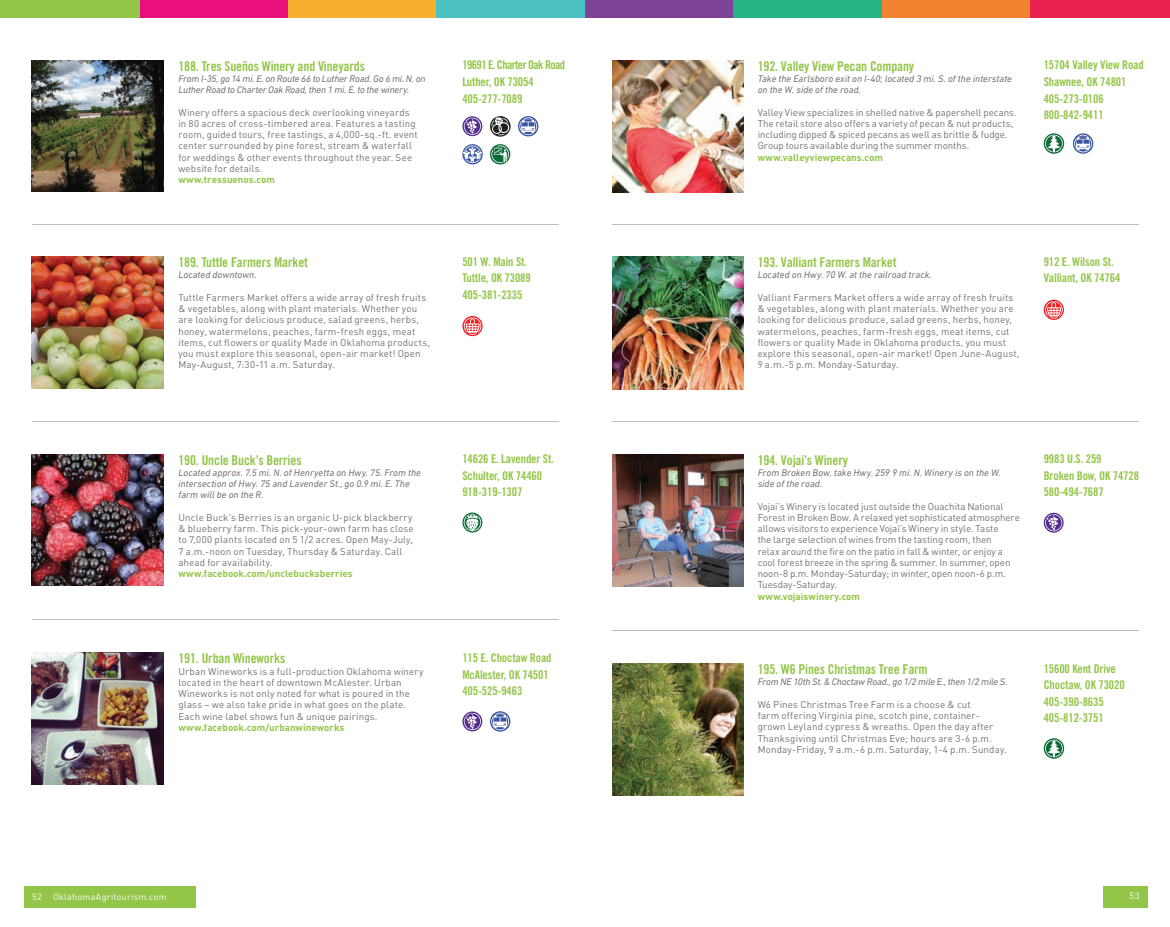
<style>
.page{position:relative;width:1170px;height:927px;background:#fff}
.page>*{position:absolute;margin:0;border:0;box-sizing:border-box;transform-origin:0 0}
.t1{font:13.5px "Trade Gothic Bold Cond Twenty";letter-spacing:-.01em;color:#93c548}
.t2{font:12px/16.5px "Trade Gothic Bold Cond Twenty";letter-spacing:-.01em;color:#93c548}
.t3{font:9.75px/11.2px "DIN";letter-spacing:.015em;color:#776f70}
.t4{font:9.75px/11.2px "DIN";letter-spacing:-.005em;color:#776f70}
.t5{font:italic 9.75px/11.2px "DIN Next LT Pro";color:#776f70}
.t6{font:700 9.75px "DIN";color:#93c548}
.t7{font:9px "DIN";letter-spacing:.03em;color:#fff}
</style>
<div class="page">
<div style="left:24px;top:886px;width:171px;height:22px;background:#93c548"></div>
<div style="left:1103px;top:886px;width:44px;height:22px;background:#93c548"></div>
<img style="left:32px;top:60px;width:131px;height:132px">
<img style="left:32px;top:454px;width:131px;height:131px">
<img style="left:32px;top:257px;width:131px;height:131px">
<hr style="left:32px;top:619px;width:526px;height:1px;background:#bcbdc0">
<hr style="left:612px;top:630px;width:526px;height:1px;background:#bcbdc0">
<hr style="left:32px;top:224px;width:526px;height:1px;background:#bcbdc0">
<hr style="left:612px;top:224px;width:526px;height:1px;background:#bcbdc0">
<hr style="left:32px;top:421px;width:526px;height:1px;background:#bcbdc0">
<hr style="left:612px;top:421px;width:526px;height:1px;background:#bcbdc0">
<svg style="left:462px;top:316px;width:20px;height:20px"></svg>
<svg style="left:464px;top:317px;width:17px;height:18px"></svg>
<svg style="left:518px;top:116px;width:20px;height:20px"></svg>
<svg style="left:519px;top:117px;width:18px;height:18px"></svg>
<svg style="left:1072px;top:133px;width:21px;height:21px"></svg>
<svg style="left:1074px;top:135px;width:17px;height:17px"></svg>
<svg style="left:490px;top:711px;width:20px;height:20px"></svg>
<svg style="left:491px;top:712px;width:18px;height:18px"></svg>
<svg style="left:1043px;top:133px;width:21px;height:21px"></svg>
<svg style="left:1045px;top:134px;width:17px;height:18px"></svg>
<svg style="left:1043px;top:738px;width:21px;height:21px"></svg>
<svg style="left:1045px;top:739px;width:17px;height:18px"></svg>
<svg style="left:462px;top:512px;width:20px;height:20px"></svg>
<svg style="left:463px;top:514px;width:18px;height:17px"></svg>
<svg style="left:462px;top:144px;width:20px;height:20px"></svg>
<svg style="left:463px;top:145px;width:19px;height:18px"></svg>
<svg style="left:490px;top:144px;width:20px;height:20px"></svg>
<svg style="left:491px;top:146px;width:18px;height:17px"></svg>
<svg style="left:462px;top:116px;width:20px;height:20px"></svg>
<svg style="left:464px;top:116px;width:17px;height:19px"></svg>
<svg style="left:462px;top:711px;width:20px;height:20px"></svg>
<svg style="left:464px;top:711px;width:17px;height:19px"></svg>
<svg style="left:1043px;top:513px;width:20px;height:20px"></svg>
<svg style="left:1045px;top:512px;width:17px;height:19px"></svg>
<svg style="left:490px;top:116px;width:20px;height:21px"></svg>
<svg style="left:491px;top:117px;width:18px;height:18px"></svg>
<img style="left:32px;top:653px;width:131px;height:131px">
<img style="left:612px;top:60px;width:132px;height:132px">
<img style="left:612px;top:257px;width:132px;height:132px">
<img style="left:612px;top:454px;width:132px;height:133px">
<svg style="left:1043px;top:300px;width:20px;height:20px"></svg>
<svg style="left:1045px;top:301px;width:17px;height:18px"></svg>
<img style="left:612px;top:664px;width:132px;height:131px">
<div style="left:0;top:0;width:141px;height:18px;background:#93c548"></div>
<div style="left:140px;top:0;width:149px;height:18px;background:#e90f7d"></div>
<div style="left:288px;top:0;width:150px;height:18px;background:#f8af30"></div>
<div style="left:436px;top:0;width:150px;height:18px;background:#4cc1c1"></div>
<div style="left:585px;top:0;width:149px;height:18px;background:#7d4396"></div>
<div style="left:733px;top:0;width:150px;height:18px;background:#25b585"></div>
<div style="left:881px;top:0;width:150px;height:18px;background:#f1822e"></div>
<div style="left:1030px;top:0;width:139px;height:18px;background:#e8214e"></div>
<h1 class="t1" style="left:178px;top:58px;width:188px">188. Tres Sueños Winery and Vineyards</h1>
<p class="t5" style="left:178px;top:73px;width:249px">From I-35, go 14 mi. E. on Route 66 to Luther Road. Go 6 mi. N. on<br>Luther Road to Charter Oak Road, then 1 mi. E. to the winery.</p>
<p class="t3" style="left:178px;top:106px;width:241px">Winery offers a spacious deck overlooking vineyards in 80 acres of cross-timbered area. Features a tasting room, guided tours, free tastings, a 4,000-sq.-ft. event center surrounded by pine forest, stream &amp; waterfall for weddings &amp; other events throughout the year. See website for details.</p>
<p class="t6" style="left:178px;top:173px;width:98px">www.tressuenos.com</p>
<h1 class="t1" style="left:178px;top:254px;width:131px">189. Tuttle Farmers Market</h1>
<p class="t5" style="left:178px;top:269px;width:80px">Located downtown.</p>
<p class="t3" style="left:178px;top:291px;width:253px">Tuttle Farmers Market offers a wide array of fresh fruits &amp; vegetables, along with plant materials. Whether you are looking for delicious produce, salad greens, herbs, honey, watermelons, peaches, farm-fresh eggs, meat items, cut flowers or quality Made in Oklahoma products, you must explore this seasonal, open-air market! Open May-August, 7:30-11 a.m. Saturday.</p>
<p class="t2" style="left:462px;top:57px;width:104px">19691 E. Charter Oak Road<br>Luther, OK 73054<br>405-277-7089</p>
<p class="t2" style="left:462px;top:253px;width:70px">501 W. Main St.<br>Tuttle, OK 73089<br>405-381-2335</p>
<h1 class="t1" style="left:178px;top:451px;width:125px">190. Uncle Buck’s Berries</h1>
<p class="t5" style="left:178px;top:467px;width:244px">Located approx. 7.5 mi. N. of Henryetta on Hwy. 75. From the intersection of Hwy. 75 and Lavender St., go 0.9 mi. E. The farm will be on the R.</p>
<p class="t3" style="left:178px;top:511px;width:237px">Uncle Buck’s Berries is an organic U-pick blackberry &amp; blueberry farm. This pick-your-own farm has close to 7,000 plants located on 5 1/2 acres. Open May-July, 7 a.m.-noon on Tuesday, Thursday &amp; Saturday. Call ahead for availability.</p>
<p class="t6" style="left:178px;top:567px;width:176px">www.facebook.com/unclebucksberries</p>
<h1 class="t1" style="left:178px;top:650px;width:108px">191. Urban Wineworks</h1>
<p class="t3" style="left:178px;top:665px;width:247px">Urban Wineworks is a full-production Oklahoma winery located in the heart of downtown McAlester. Urban Wineworks is not only noted for what is poured in the glass – we also take pride in what goes on the plate.<br>Each wine label shows fun &amp; unique pairings.</p>
<p class="t6" style="left:178px;top:721px;width:168px">www.facebook.com/urbanwineworks</p>
<p class="t2" style="left:462px;top:451px;width:93px">14626 E. Lavender St.<br>Schulter, OK 74460<br>918-319-1307</p>
<p class="t2" style="left:462px;top:649px;width:91px">115 E. Choctaw Road<br>McAlester, OK 74501<br>405-525-9463</p>
<h1 class="t1" style="left:757px;top:58px;width:158px">192. Valley View Pecan Company</h1>
<p class="t5" style="left:757px;top:73px;width:256px">Take the Earlsboro exit on I-40; located 3 mi. S. of the interstate on the W. side of the road.</p>
<p class="t4" style="left:757px;top:106px;width:260px">Valley View specializes in shelled native &amp; papershell pecans.<br>The retail store also offers a variety of pecan &amp; nut products, including dipped &amp; spiced pecans as well as brittle &amp; fudge.<br>Group tours available during the summer months.</p>
<p class="t6" style="left:757px;top:151px;width:127px">www.valleyviewpecans.com</p>
<p class="t2" style="left:1043px;top:57px;width:102px">15704 Valley View Road<br>Shawnee, OK 74801<br>405-273-0106<br>800-842-9411</p>
<h1 class="t1" style="left:757px;top:254px;width:140px">193. Valliant Farmers Market</h1>
<p class="t5" style="left:757px;top:269px;width:176px">Located on Hwy. 70 W. at the railroad track.</p>
<p class="t3" style="left:757px;top:291px;width:263px">Valliant Farmers Market offers a wide array of fresh fruits &amp; vegetables, along with plant materials. Whether you are looking for delicious produce, salad greens, herbs, honey, watermelons, peaches, farm-fresh eggs, meat items, cut flowers or quality Made in Oklahoma products, you must explore this seasonal, open-air market! Open June-August, 9 a.m.-5 p.m. Monday-Saturday.</p>
<p class="t2" style="left:1043px;top:253px;width:78px">912 E. Wilson St.<br>Valliant, OK 74764</p>
<h1 class="t1" style="left:757px;top:451px;width:92px">194. Vojai’s Winery</h1>
<p class="t5" style="left:757px;top:467px;width:244px">From Broken Bow, take Hwy. 259 9 mi. N. Winery is on the W. side of the road.</p>
<p class="t4" style="left:757px;top:500px;width:264px">Vojai’s Winery is located just outside the Ouachita National Forest in Broken Bow. A relaxed yet sophisticated atmosphere allows visitors to experience Vojai’s Winery in style. Taste<br>the large selection of wines from the tasting room, then<br>relax around the fire on the patio in fall &amp; winter, or enjoy a cool forest breeze in the spring &amp; summer. In summer, open noon-8 p.m. Monday-Saturday; in winter, open noon-6 p.m.<br>Tuesday-Saturday.</p>
<p class="t6" style="left:757px;top:590px;width:104px">www.vojaiswinery.com</p>
<p class="t2" style="left:1043px;top:451px;width:97px">9983 U.S. 259<br>Broken Bow, OK 74728<br>580-494-7687</p>
<h1 class="t1" style="left:757px;top:661px;width:171px">195. W6 Pines Christmas Tree Farm</h1>
<p class="t5" style="left:757px;top:676px;width:251px">From NE 10th St. &amp; Choctaw Road., go 1/2 mile E., then 1/2 mile S.</p>
<p class="t3" style="left:757px;top:698px;width:251px">W6 Pines Christmas Tree Farm is a choose &amp; cut<br>farm offering Virginia pine, scotch pine, container&shy;grown Leyland cypress &amp; wreaths. Open the day after Thanksgiving until Christmas Eve; hours are 3-6 p.m.<br>Monday-Friday, 9 a.m.-6 p.m. Saturday, 1-4 p.m. Sunday.</p>
<p class="t2" style="left:1043px;top:660px;width:82px">15600 Kent Drive<br>Choctaw, OK 73020<br>405-390-8635<br>405-812-3751</p>
<p class="t7" style="left:32px;top:891px;width:136px">52 OklahomaAgritourism.com</p>
<p class="t7" style="left:1129px;top:890px;width:11px">53</p>
</div>
